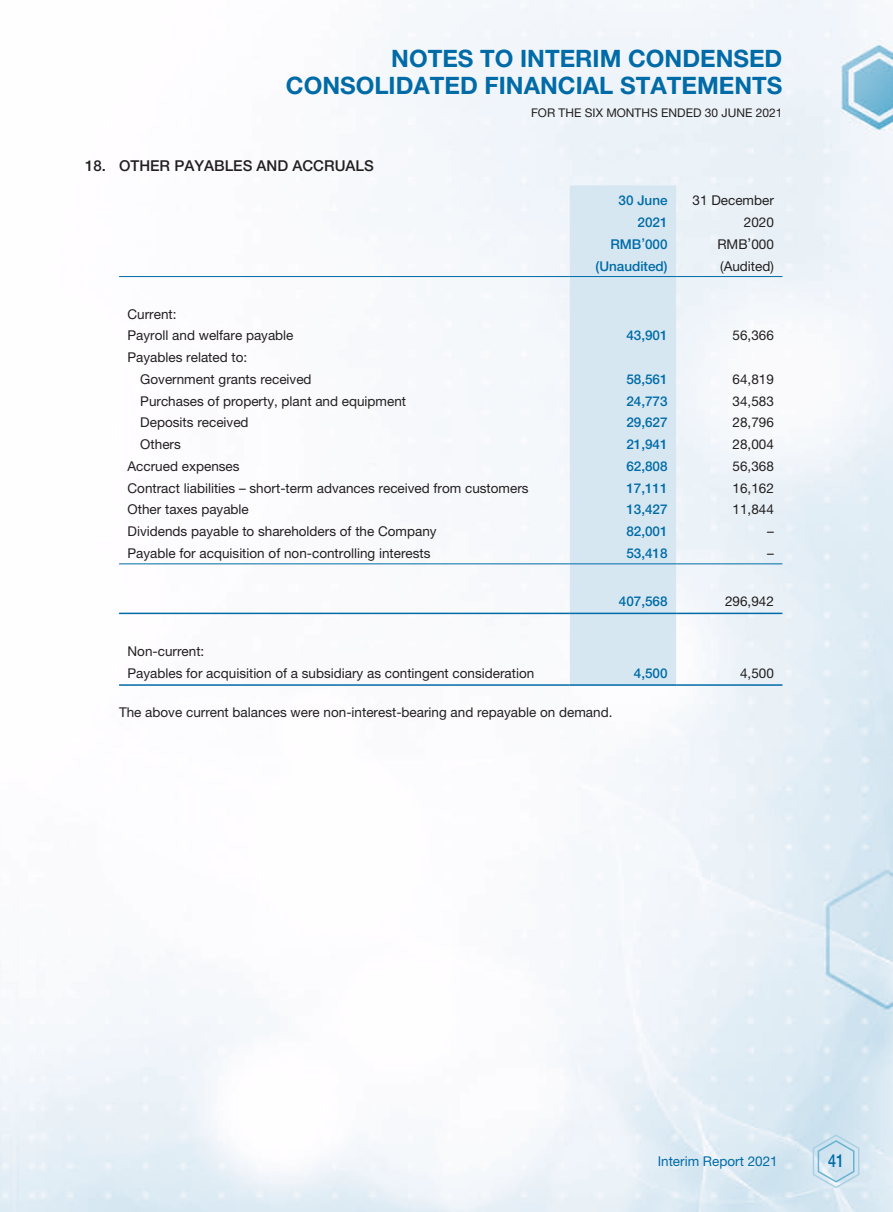
<style>
.page{position:relative;width:893px;height:1212px;background:#fff}
.page>*{position:absolute;margin:0;border:0;box-sizing:border-box;transform-origin:0 0}
.t1{font:700 24px/27px "Helvetica Neue LT Std";color:#006ba7;text-align:right}
.t2{font:500 18px "Helvetica Neue LT Std";color:#006ba7;scale:.8 1}
.t3{font:500 15px "Helvetica Neue LT Std";color:#231f20}
.t4{font:13.5px/21.8px "Helvetica Neue LT Std";color:#231f20}
.t5{font:500 13.5px "Helvetica Neue LT Std";color:#006ba7}
.t6{font:13.5px "Helvetica Neue LT Std";color:#006ba7}
.t7{font:12px "Helvetica Neue LT Std";color:#231f20}
</style>
<div class="page">
<img style="left:0;top:0;width:893px;height:1212px">
<svg style="left:812px;top:1133px;width:49px;height:56px;background:#c9e0ed"></svg>
<div style="left:570px;top:185px;width:106px;height:499px;background:#d6e7f2"></div>
<hr style="left:119px;top:276px;width:451px;height:1px;background:#006ba7">
<hr style="left:570px;top:276px;width:106px;height:1px;background:#006ba7">
<hr style="left:676px;top:276px;width:106px;height:1px;background:#006ba7">
<hr style="left:119px;top:563px;width:451px;height:1px;background:#006ba7">
<hr style="left:570px;top:563px;width:106px;height:1px;background:#006ba7">
<hr style="left:676px;top:563px;width:106px;height:1px;background:#006ba7">
<hr style="left:119px;top:613px;width:451px;height:1px;background:#006ba7">
<hr style="left:570px;top:613px;width:106px;height:1px;background:#006ba7">
<hr style="left:676px;top:613px;width:106px;height:1px;background:#006ba7">
<hr style="left:119px;top:684px;width:451px;height:2px;background:#006ba7">
<hr style="left:570px;top:684px;width:106px;height:2px;background:#006ba7">
<hr style="left:676px;top:684px;width:106px;height:2px;background:#006ba7">
<h1 class="t1" style="left:286px;top:45px;width:498px">NOTES TO INTERIM CONDENSED<br>CONSOLIDATED FINANCIAL STATEMENTS</h1>
<p class="t7" style="left:531px;top:105px;width:253px">FOR THE SIX MONTHS ENDED 30 JUNE 2021</p>
<p class="t3" style="left:85px;top:156px;width:290px">18. OTHER PAYABLES AND ACCRUALS</p>
<p class="t4" style="left:128px;top:303px;width:167px">Current:<br>Payroll and welfare payable</p>
<p class="t4" style="left:140px;top:346px;width:173px;text-indent:-13px">Payables related to:<br>Government grants received</p>
<p class="t5" style="left:619px;top:193px;width:51px">30 June</p>
<p class="t4" style="left:693px;top:190px;width:83px">31 December</p>
<p class="t5" style="left:638px;top:214px;width:32px">2021</p>
<p class="t4" style="left:744px;top:211px;width:32px">2020</p>
<p class="t5" style="left:610px;top:236px;width:59px">RMB’000</p>
<p class="t4" style="left:717px;top:233px;width:58px">RMB’000</p>
<p class="t5" style="left:596px;top:258px;width:74px">(Unaudited)</p>
<p class="t4" style="left:720px;top:255px;width:55px">(Audited)</p>
<p class="t5" style="left:626px;top:328px;width:43px">43,901</p>
<p class="t4" style="left:733px;top:325px;width:43px">56,366</p>
<p class="t5" style="left:626px;top:371px;width:43px">58,561</p>
<p class="t4" style="left:733px;top:368px;width:43px">64,819</p>
<p class="t4" style="left:140px;top:390px;width:267px">Purchases of property, plant and equipment</p>
<p class="t5" style="left:626px;top:393px;width:43px">24,773</p>
<p class="t4" style="left:733px;top:390px;width:43px">34,583</p>
<p class="t4" style="left:140px;top:412px;width:110px">Deposits received</p>
<p class="t5" style="left:626px;top:415px;width:43px">29,627</p>
<p class="t4" style="left:733px;top:412px;width:43px">28,796</p>
<p class="t4" style="left:140px;top:433px;width:42px">Others</p>
<p class="t5" style="left:626px;top:436px;width:43px">21,941</p>
<p class="t4" style="left:733px;top:433px;width:43px">28,004</p>
<p class="t4" style="left:128px;top:455px;width:114px">Accrued expenses</p>
<p class="t5" style="left:626px;top:458px;width:43px">62,808</p>
<p class="t4" style="left:733px;top:455px;width:43px">56,368</p>
<p class="t4" style="left:128px;top:477px;width:403px">Contract liabilities – short-term advances received from customers</p>
<p class="t5" style="left:626px;top:480px;width:43px">17,111</p>
<p class="t4" style="left:733px;top:477px;width:43px">16,162</p>
<p class="t4" style="left:128px;top:499px;width:123px">Other taxes payable</p>
<p class="t5" style="left:626px;top:502px;width:43px">13,427</p>
<p class="t4" style="left:733px;top:499px;width:43px">11,844</p>
<p class="t4" style="left:128px;top:520px;width:311px">Dividends payable to shareholders of the Company</p>
<p class="t5" style="left:626px;top:523px;width:43px">82,001</p>
<p class="t4" style="left:767px;top:520px;width:8px">–</p>
<p class="t4" style="left:128px;top:542px;width:305px">Payable for acquisition of non-controlling interests</p>
<p class="t5" style="left:626px;top:545px;width:43px">53,418</p>
<p class="t4" style="left:767px;top:542px;width:8px">–</p>
<p class="t5" style="left:619px;top:593px;width:50px">407,568</p>
<p class="t4" style="left:725px;top:590px;width:50px">296,942</p>
<p class="t4" style="left:128px;top:640px;width:408px">Non-current:<br>Payables for acquisition of a subsidiary as contingent consideration</p>
<p class="t5" style="left:634px;top:665px;width:35px">4,500</p>
<p class="t4" style="left:740px;top:662px;width:35px">4,500</p>
<p class="t4" style="left:119px;top:701px;width:495px">The above current balances were non-interest-bearing and repayable on demand.</p>
<p class="t6" style="left:658px;top:1153px;width:122px">Interim Report 2021</p>
<h2 class="t2" style="left:828px;top:1150px;width:22px">41</h2>
</div>
